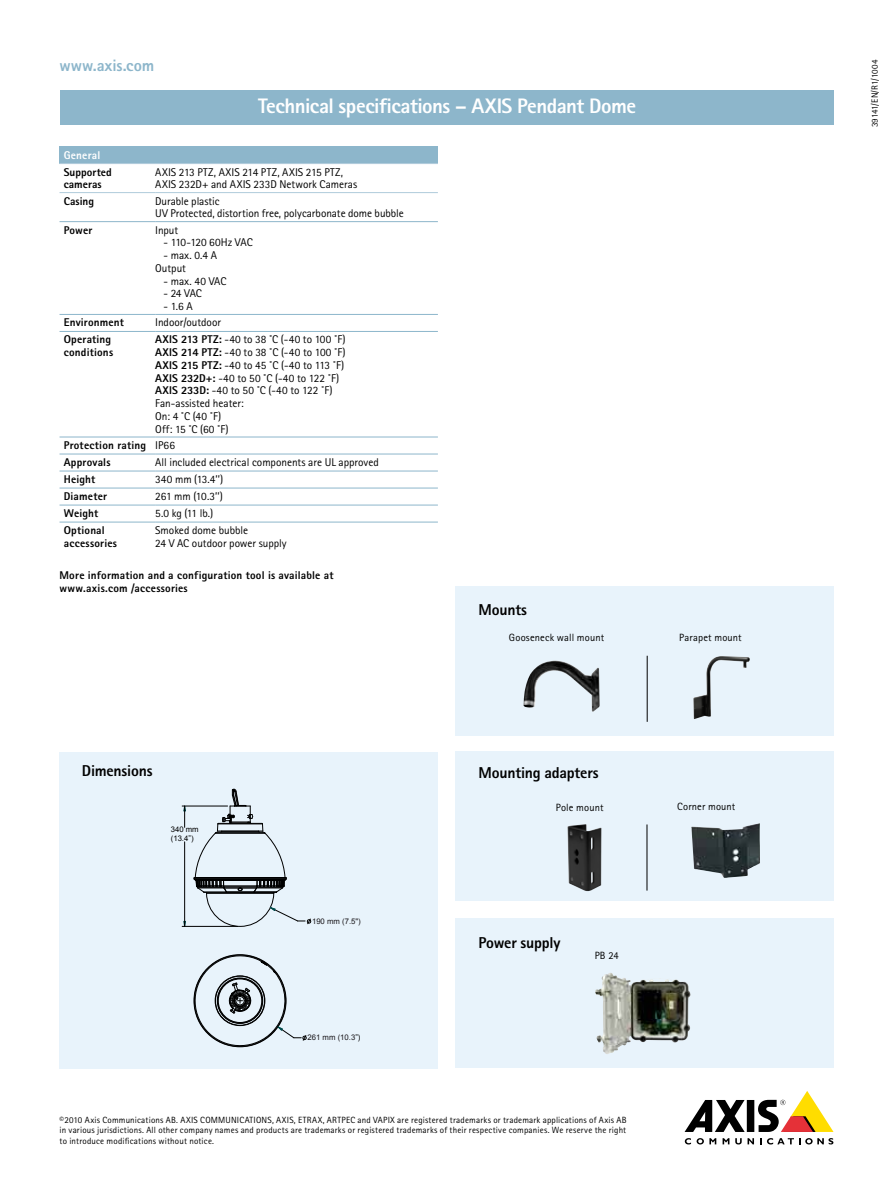
<style>
.page{position:relative;width:893px;height:1191px;background:#fff}
.page>*{position:absolute;margin:0;border:0;box-sizing:border-box;transform-origin:0 0}
.t1{font:800 21px "Rotis Sans Serif Pro";letter-spacing:-.025em;color:#fff}
.t2{font:800 16.5px "Rotis Sans Serif Pro";letter-spacing:-.005em;color:#8db6cb}
.t3{font:800 15.75px "Rotis Sans Serif Pro";letter-spacing:-.015em;color:#000}
.t4{font:11.25px/12.8px "Rotis Sans Serif Pro";color:#000}
.t5{font:800 11.25px/12.8px "Rotis Sans Serif Pro";letter-spacing:.015em;color:#000}
.t6{font:800 11.25px "Rotis Sans Serif Pro";letter-spacing:.015em;color:#fff}
.t7{font:10.5px "Rotis Sans Serif Pro";letter-spacing:.015em;color:#000}
.t8{font:9px/10.8px "Rotis Sans Serif Pro";letter-spacing:.02em;color:#000;text-align:justify}
.t9{font:9px "Rotis Sans Serif Pro";letter-spacing:-.01em;color:#000}
.t10{font:7.8px "Arial";color:#1a171b}
.t11{font:7.8px/9.3px "Arial";color:#000}
.s1{font-weight:800}
.s2{font-weight:400}
.s3{color:#000}
</style>
<div class="page">
<div style="left:747px;top:1100px;width:7px;height:32px;background:#000"></div>
<svg style="left:685px;top:1100px;width:60px;height:32px"></svg>
<svg style="left:758px;top:1091px;width:75px;height:41px"></svg>
<svg style="left:685px;top:1138px;width:6px;height:6px"></svg>
<svg style="left:697px;top:1138px;width:19px;height:6px"></svg>
<svg style="left:723px;top:1138px;width:6px;height:6px"></svg>
<svg style="left:735px;top:1138px;width:19px;height:6px"></svg>
<svg style="left:760px;top:1138px;width:73px;height:6px"></svg>
<div style="left:60px;top:91px;width:773px;height:34px;background:#8db6cb"></div>
<div style="left:60px;top:147px;width:378px;height:17px;background:#8db6cb"></div>
<svg style="left:60px;top:222px;width:378px;height:300px"></svg>
<hr style="left:60px;top:314px;width:95px;height:1px;background:#8db6cb">
<hr style="left:155px;top:314px;width:283px;height:1px;background:#8db6cb">
<hr style="left:60px;top:331px;width:95px;height:1px;background:#8db6cb">
<hr style="left:155px;top:331px;width:283px;height:1px;background:#8db6cb">
<hr style="left:60px;top:437px;width:95px;height:1px;background:#8db6cb">
<hr style="left:155px;top:437px;width:283px;height:1px;background:#8db6cb">
<hr style="left:60px;top:454px;width:95px;height:1px;background:#8db6cb">
<hr style="left:155px;top:454px;width:283px;height:1px;background:#8db6cb">
<hr style="left:60px;top:471px;width:95px;height:1px;background:#8db6cb">
<hr style="left:155px;top:471px;width:283px;height:1px;background:#8db6cb">
<hr style="left:60px;top:488px;width:95px;height:1px;background:#8db6cb">
<hr style="left:155px;top:488px;width:283px;height:1px;background:#8db6cb">
<hr style="left:60px;top:505px;width:95px;height:1px;background:#8db6cb">
<hr style="left:155px;top:505px;width:283px;height:1px;background:#8db6cb">
<hr style="left:60px;top:522px;width:95px;height:1px;background:#8db6cb">
<hr style="left:155px;top:522px;width:283px;height:1px;background:#8db6cb">
<hr style="left:60px;top:163px;width:95px;height:1px;background:#afcbdb">
<hr style="left:155px;top:163px;width:283px;height:1px;background:#afcbdb">
<hr style="left:60px;top:192px;width:95px;height:1px;background:#afcbdb">
<hr style="left:155px;top:192px;width:283px;height:1px;background:#afcbdb">
<hr style="left:60px;top:221px;width:95px;height:1px;background:#8db6cb">
<hr style="left:155px;top:221px;width:283px;height:1px;background:#8db6cb">
<div style="left:455px;top:751px;width:378px;height:150px;background:#e8f3fb"></div>
<img style="left:691px;top:823px;width:69px;height:55px">
<div style="left:455px;top:585px;width:378px;height:150px;background:#e8f3fb"></div>
<img style="left:693px;top:656px;width:57px;height:63px">
<img style="left:523px;top:660px;width:77px;height:52px">
<div style="left:60px;top:752px;width:378px;height:316px;background:#e8f3fb"></div>
<hr style="left:182px;top:805px;width:46px;height:1px;background:#000">
<hr style="left:182px;top:926px;width:56px;height:1px;background:#000">
<svg style="left:184px;top:806px;width:1px;height:21px"></svg>
<hr style="left:184px;top:842px;width:1px;height:84px;background:#000">
<svg style="left:194px;top:789px;width:117px;height:137px"></svg>
<svg style="left:193px;top:954px;width:114px;height:94px"></svg>
<hr style="left:647px;top:655px;width:1px;height:67px;background:#000">
<img style="left:567px;top:824px;width:34px;height:67px">
<hr style="left:647px;top:824px;width:1px;height:66px;background:#000">
<div style="left:455px;top:918px;width:378px;height:150px;background:#e8f3fb"></div>
<img style="left:595px;top:973px;width:77px;height:81px">
<h2 class="t2" style="left:60px;top:55px;width:96px">www.axis.com</h2>
<h1 class="t1" style="left:258px;top:92px;width:379px">Technical specifications – AXIS Pendant Dome</h1>
<p class="t6" style="left:64px;top:148px;width:38px">General</p>
<p class="t5" style="left:64px;top:165px;width:50px">Supported cameras</p>
<p class="t4" style="left:155px;top:165px;width:204px">AXIS 213 PTZ, AXIS 214 PTZ, AXIS 215 PTZ,<br>AXIS 232D+ and AXIS 233D Network Cameras</p>
<p class="t5" style="left:64px;top:194px;width:32px">Casing</p>
<p class="t4" style="left:155px;top:194px;width:250px">Durable plastic<br>UV Protected, distortion free, polycarbonate dome bubble</p>
<p class="t5" style="left:64px;top:223px;width:30px">Power</p>
<p class="t4" style="left:155px;top:223px;width:25px">Input</p>
<p class="t4" style="left:163px;top:236px;width:91px">- 110-120 60Hz VAC</p>
<p class="t4" style="left:155px;top:249px;width:63px;text-indent:8px">- max. 0.4 A<br>Output</p>
<p class="t4" style="left:163px;top:274px;width:64px">- max. 40 VAC</p>
<p class="t4" style="left:163px;top:287px;width:40px">- 24 VAC</p>
<p class="t4" style="left:163px;top:300px;width:31px">- 1.6 A</p>
<p class="t5" style="left:64px;top:316px;width:62px">Environment</p>
<p class="t4" style="left:155px;top:316px;width:67px">Indoor/outdoor</p>
<p class="t5" style="left:64px;top:333px;width:51px">Operating conditions</p>
<p class="t4" style="left:155px;top:333px;width:192px"><span class="s1">AXIS 213 PTZ:</span> -40 to 38 ˚C (-40 to 100 ˚F)<br><span class="s1">AXIS 214 PTZ:</span> -40 to 38 ˚C (-40 to 100 ˚F)<br><span class="s1">AXIS 215 PTZ:</span> -40 to 45 ˚C (-40 to 113 ˚F)<br><span class="s1">AXIS 232D+:</span> -40 to 50 ˚C (-40 to 122 ˚F)<br><span class="s1">AXIS 233D:</span> -40 to 50 ˚C (-40 to 122 ˚F)<br>Fan-assisted heater:<br>On: 4 ˚C (40 ˚F)<br>Off: 15 ˚C (60 ˚F)</p>
<p class="t5" style="left:64px;top:436px;width:113px;line-height:17px">Protection rating <span class="s2">IP66<br></span>Approvals</p>
<p class="t4" style="left:155px;top:456px;width:225px">All included electrical components are UL approved</p>
<p class="t5" style="left:64px;top:473px;width:33px">Height</p>
<p class="t4" style="left:155px;top:473px;width:70px">340 mm (13.4’’)</p>
<p class="t5" style="left:64px;top:490px;width:45px">Diameter</p>
<p class="t4" style="left:155px;top:490px;width:69px">261 mm (10.3’’)</p>
<p class="t5" style="left:64px;top:507px;width:36px">Weight</p>
<p class="t4" style="left:155px;top:507px;width:60px">5.0 kg (11 lb.)</p>
<p class="t5" style="left:64px;top:524px;width:55px">Optional accessories</p>
<p class="t4" style="left:155px;top:524px;width:133px">Smoked dome bubble<br>24 V AC outdoor power supply</p>
<p class="t5" style="left:60px;top:569px;width:275px">More information and a configuration tool is available at www.axis.com /accessories</p>
<h3 class="t3" style="left:82px;top:760px;width:72px">Dimensions</h3>
<p class="t11" style="left:171px;top:824px;width:29px">340 mm (13.4”)</p>
<p class="t10" style="left:312px;top:916px;width:50px">190 mm (7.5")</p>
<p class="t10" style="left:308px;top:1032px;width:54px">261 mm (10.3<span class="s3">”)</span></p>
<h3 class="t3" style="left:479px;top:599px;width:50px">Mounts</h3>
<p class="t7" style="left:509px;top:631px;width:97px">Gooseneck wall mount</p>
<p class="t7" style="left:679px;top:631px;width:64px">Parapet mount</p>
<h3 class="t3" style="left:479px;top:763px;width:122px">Mounting adapters</h3>
<p class="t7" style="left:556px;top:801px;width:49px">Pole mount</p>
<p class="t7" style="left:677px;top:800px;width:60px">Corner mount</p>
<h3 class="t3" style="left:479px;top:933px;width:83px">Power supply</h3>
<p class="t7" style="left:595px;top:949px;width:25px">PB 24</p>
<p class="t8" style="left:60px;top:1114px;width:569px">©2010 Axis Communications AB. AXIS COMMUNICATIONS, AXIS, ETRAX, ARTPEC and VAPIX are registered trademarks or trademark applications of Axis AB in various jurisdictions. All other company names and products are trademarks or registered trademarks of their respective companies. We reserve the right to introduce modifications without notice.</p>
<p class="t9" style="left:870px;top:127px;width:69px;rotate:-90deg">39141/EN/R1/1004</p>
</div>
